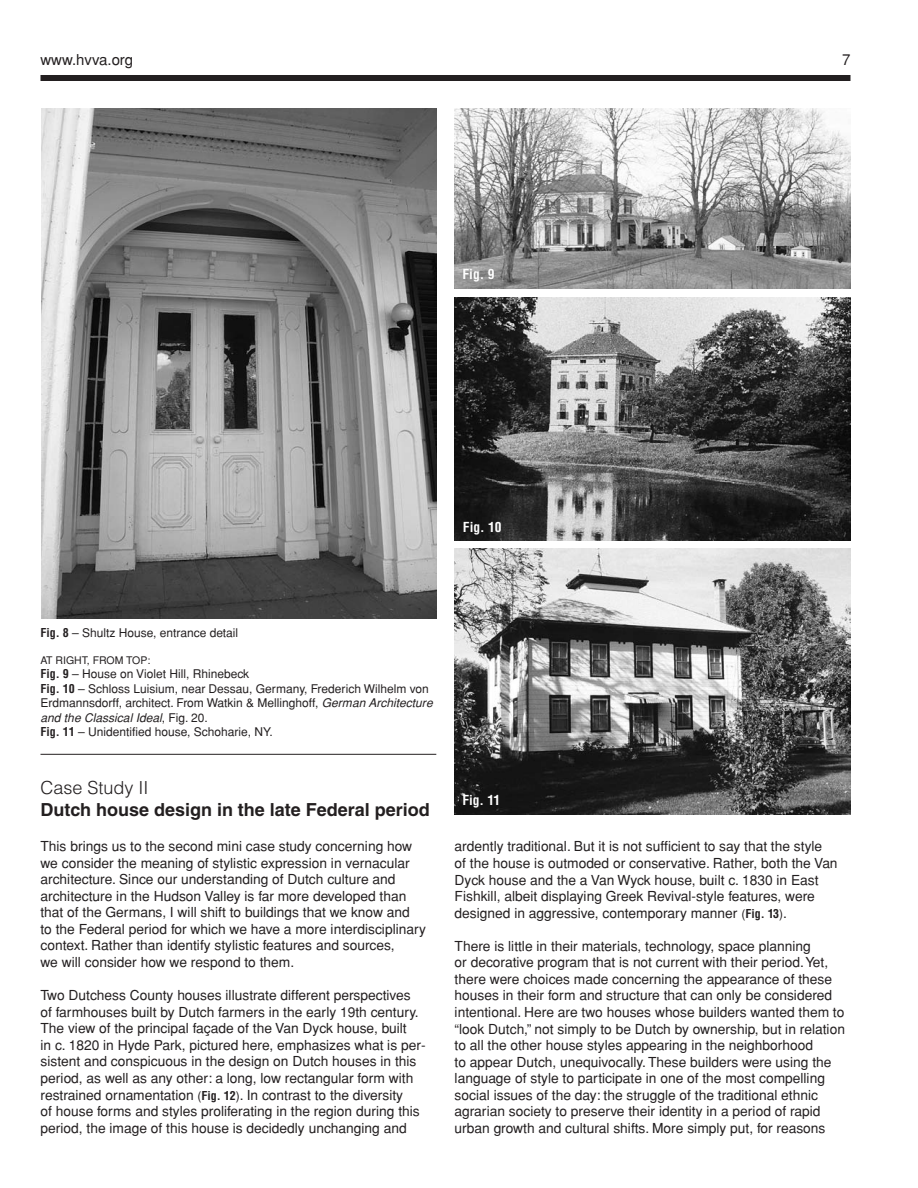
<style>
.page{position:relative;width:918px;height:1188px;background:#fff}
.page>*{position:absolute;margin:0;border:0;box-sizing:border-box;transform-origin:0 0}
.t1{font:700 18px "Helvetica";color:#231f20}
.t2{font:300 18px "Helvetica";color:#231f20}
.t3{font:15px "Helvetica";color:#231f20}
.t4{font:13.8px/16.5px "Helvetica";color:#231f20}
.t5{font:700 condensed 13.5px "Helvetica";color:#fff}
.t6{font:12px/14.5px "Helvetica";color:#231f20}
.t7{font:10.5px "Helvetica";color:#231f20}
.s1{font-weight:700;font-stretch:condensed}
.s2{font-style:italic}
.s3{font-size:12px}
.s4{font-weight:700;font-stretch:condensed;font-size:12px}
</style>
<div class="page">
<div style="left:40px;top:75px;width:810px;height:6px;background:#231f20"></div>
<img style="left:41px;top:108px;width:395px;height:510px">
<img style="left:454px;top:108px;width:396px;height:181px">
<img style="left:454px;top:298px;width:396px;height:243px">
<img style="left:454px;top:549px;width:396px;height:266px">
<hr style="left:40px;top:754px;width:396px;height:1px;background:#231f20">
<p class="t3" style="left:40px;top:51px;width:94px">www.hvva.org</p>
<p class="t3" style="left:842px;top:51px;width:10px">7</p>
<p class="t5" style="left:463px;top:267px;width:33px">Fig. 9</p>
<p class="t5" style="left:463px;top:519px;width:40px">Fig. 10</p>
<p class="t6" style="left:40px;top:625px;width:199px"><span class="s1">Fig. 8</span> – Shultz House, entrance detail</p>
<p class="t7" style="left:40px;top:655px;width:111px">AT RIGHT, FROM TOP:</p>
<p class="t6" style="left:40px;top:667px;width:394px"><span class="s1">Fig. 9</span> – House on Violet Hill, Rhinebeck<br><span class="s1">Fig. 10</span> – Schloss Luisium, near Dessau, Germany, Frederich Wilhelm von Erdmannsdorff, architect. From Watkin &amp; Mellinghoff, <span class="s2">German Architecture and the Classical Ideal</span>, Fig. 20.<br><span class="s1">Fig. 11</span> – Unidentified house, Schoharie, NY.</p>
<h1 class="t2" style="left:40px;top:777px;width:110px">Case Study II</h1>
<h1 class="t1" style="left:40px;top:803px;width:391px">Dutch house design in the late Federal period</h1>
<p class="t4" style="left:40px;top:838px;width:387px">This brings us to the second mini case study concerning how we consider the meaning of stylistic expression in vernacular architecture. Since our understanding of Dutch culture and architecture in the Hudson Valley is far more developed than that of the Germans, I will shift to buildings that we know and<br>to the Federal period for which we have a more interdisciplinary context. Rather than identify stylistic features and sources,<br>we will consider how we respond to them.</p>
<p class="t4" style="left:40px;top:987px;width:387px">Two Dutchess County houses illustrate different perspectives of farmhouses built by Dutch farmers in the early 19th century.<br>The view of the principal façade of the Van Dyck house, built<br>in c. 1820 in Hyde Park, pictured here, emphasizes what is per&shy;sistent and conspicuous in the design on Dutch houses in this period, as well as any other: a long, low rectangular form with restrained ornamentation <span class="s3">(</span><span class="s4">Fig. 12</span><span class="s3">)</span>. In contrast to the diversity<br>of house forms and styles proliferating in the region during this period, the image of this house is decidedly unchanging and</p>
<p class="t5" style="left:462px;top:793px;width:39px">Fig. 11</p>
<p class="t4" style="left:455px;top:838px;width:385px">ardently traditional. But it is not sufficient to say that the style<br>of the house is outmoded or conservative. Rather, both the Van Dyck house and the a Van Wyck house, built c. 1830 in East Fishkill, albeit displaying Greek Revival-style features, were designed in aggressive, contemporary manner <span class="s3">(</span><span class="s4">Fig. 13</span><span class="s3">)</span>.</p>
<p class="t4" style="left:455px;top:938px;width:392px">There is little in their materials, technology, space planning<br>or decorative program that is not current with their period.Yet, there were choices made concerning the appearance of these houses in their form and structure that can only be considered intentional. Here are two houses whose builders wanted them to “look Dutch,” not simply to be Dutch by ownership, but in relation to all the other house styles appearing in the neighborhood<br>to appear Dutch, unequivocally. These builders were using the language of style to participate in one of the most compelling social issues of the day: the struggle of the traditional ethnic agrarian society to preserve their identity in a period of rapid urban growth and cultural shifts. More simply put, for reasons</p>
</div>
